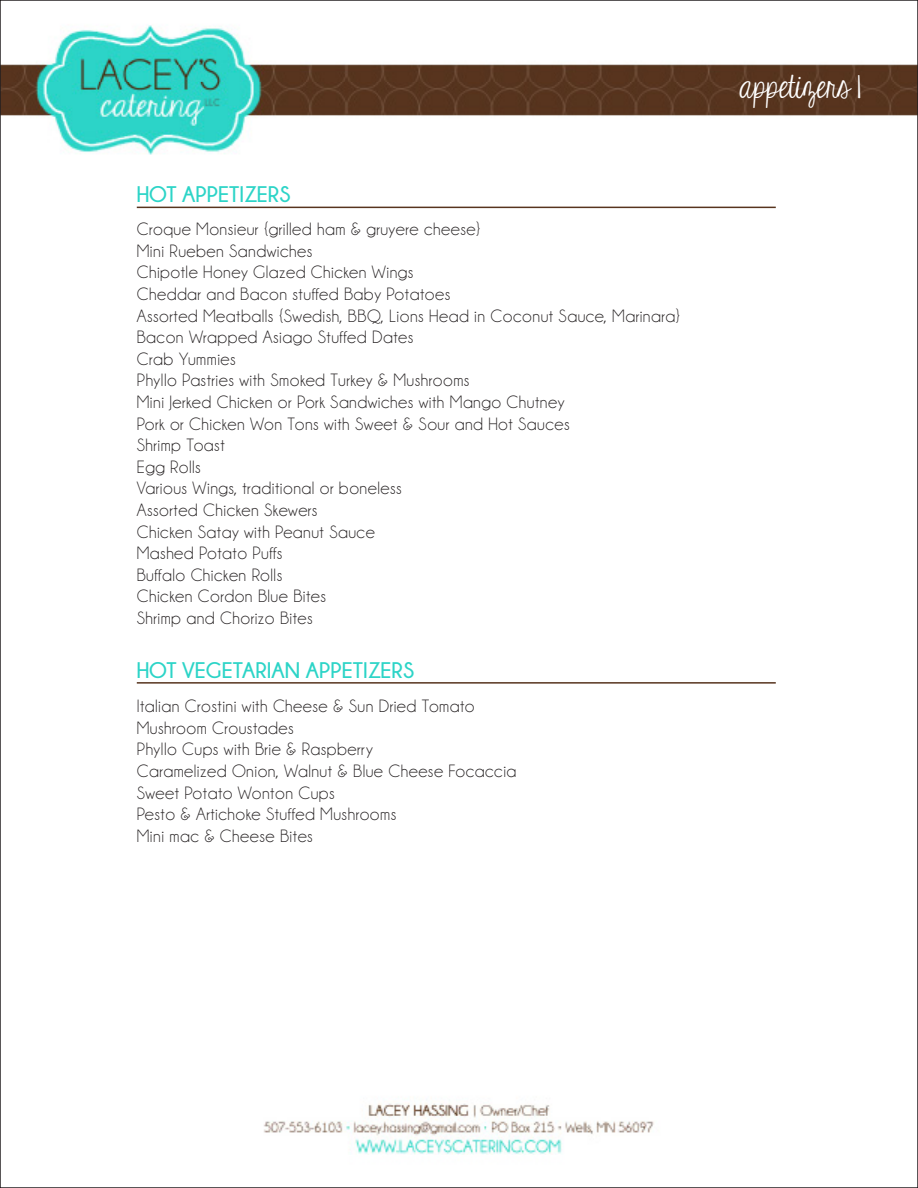
<style>
.page{position:relative;width:918px;height:1188px;background:#fff}
.page>*{position:absolute;margin:0;border:0;box-sizing:border-box;transform-origin:0 0}
.t1{font:33px "KG Eyes Wide Open";color:#fff}
.t2{font:700 22.5px "Champagne&Limousines";color:#2cd4c7}
.t3{font:18px "Champagne&Limousines";letter-spacing:.025em;color:#231f20}
</style>
<div class="page">
<img style="left:3px;top:25px;width:912px;height:1130px">
<hr style="left:137px;top:207px;width:639px;height:1px;background:#57341e">
<hr style="left:137px;top:682px;width:639px;height:2px;background:#57341e">
<p class="t2" style="left:137px;top:182px;width:155px">HOT APPETIZERS</p>
<p class="t3" style="left:137px;top:220px;width:345px">Croque Monsieur {grilled ham &amp; gruyere cheese}</p>
<p class="t3" style="left:137px;top:242px;width:177px">Mini Rueben Sandwiches</p>
<p class="t3" style="left:137px;top:263px;width:278px">Chipotle Honey Glazed Chicken Wings</p>
<p class="t3" style="left:137px;top:285px;width:315px">Cheddar and Bacon stuffed Baby Potatoes</p>
<p class="t3" style="left:137px;top:306px;width:545px">Assorted Meatballs {Swedish, BBQ, Lions Head in Coconut Sauce, Marinara}</p>
<p class="t3" style="left:137px;top:328px;width:278px">Bacon Wrapped Asiago Stuffed Dates</p>
<p class="t3" style="left:137px;top:350px;width:101px">Crab Yummies</p>
<p class="t3" style="left:137px;top:371px;width:334px">Phyllo Pastries with Smoked Turkey &amp; Mushrooms</p>
<p class="t3" style="left:137px;top:393px;width:429px">Mini Jerked Chicken or Pork Sandwiches with Mango Chutney</p>
<p class="t3" style="left:137px;top:414px;width:435px">Pork or Chicken Won Tons with Sweet &amp; Sour and Hot Sauces</p>
<p class="t3" style="left:137px;top:436px;width:89px">Shrimp Toast</p>
<p class="t3" style="left:137px;top:458px;width:66px">Egg Rolls</p>
<p class="t3" style="left:137px;top:479px;width:267px">Various Wings, traditional or boneless</p>
<p class="t3" style="left:137px;top:501px;width:182px">Assorted Chicken Skewers</p>
<p class="t3" style="left:137px;top:522px;width:240px">Chicken Satay with Peanut Sauce</p>
<p class="t3" style="left:137px;top:544px;width:147px">Mashed Potato Puffs</p>
<p class="t3" style="left:137px;top:566px;width:147px">Buffalo Chicken Rolls</p>
<p class="t3" style="left:137px;top:587px;width:191px">Chicken Cordon Blue Bites</p>
<p class="t3" style="left:137px;top:609px;width:178px">Shrimp and Chorizo Bites</p>
<p class="t2" style="left:137px;top:658px;width:279px">HOT VEGETARIAN APPETIZERS</p>
<p class="t3" style="left:137px;top:697px;width:339px">Italian Crostini with Cheese &amp; Sun Dried Tomato</p>
<p class="t3" style="left:137px;top:719px;width:158px">Mushroom Croustades</p>
<p class="t3" style="left:137px;top:740px;width:238px">Phyllo Cups with Brie &amp; Raspberry</p>
<p class="t3" style="left:137px;top:762px;width:381px">Caramelized Onion, Walnut &amp; Blue Cheese Focaccia</p>
<p class="t3" style="left:137px;top:783px;width:199px">Sweet Potato Wonton Cups</p>
<p class="t3" style="left:137px;top:805px;width:261px">Pesto &amp; Artichoke Stuffed Mushrooms</p>
<p class="t3" style="left:137px;top:827px;width:178px">Mini mac &amp; Cheese Bites</p>
<p class="t1" style="left:740px;top:69px;width:123px">appetizers 1</p>
</div>
